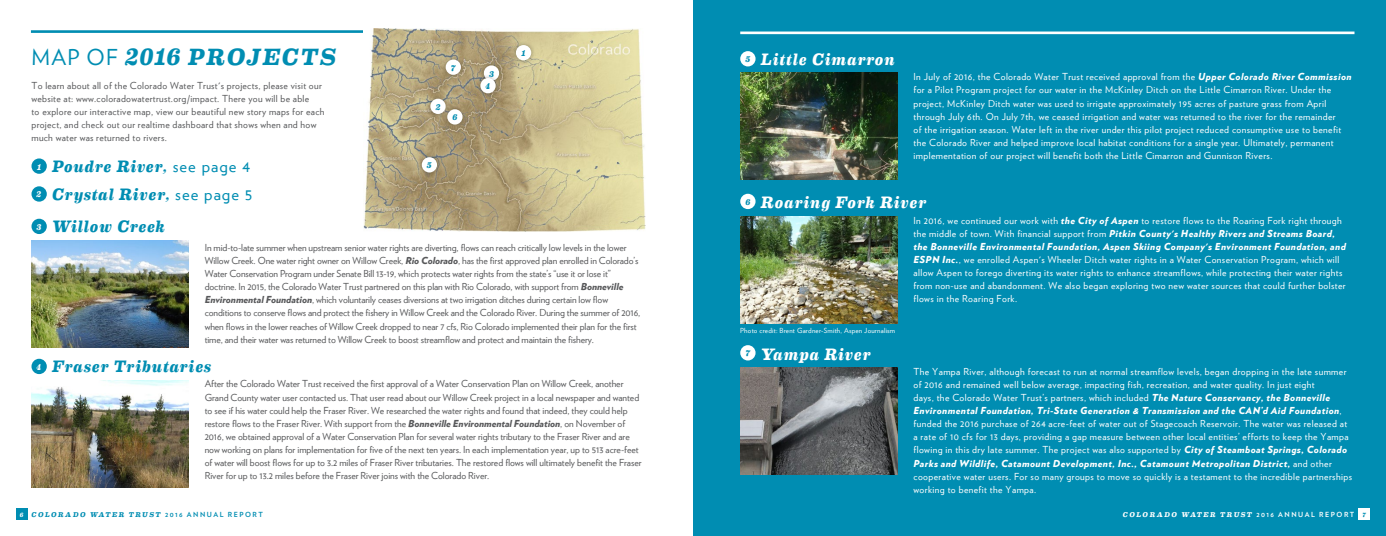
<style>
.page{position:relative;width:1386px;height:536px;background:#fff}
.page>*{position:absolute;margin:0;border:0;box-sizing:border-box;transform-origin:0 0}
.t1{font:italic 700 23.62px "Eames Century Modern";letter-spacing:.065em;color:#008db2}
.t2{font:italic 700 16.62px/27.8px "Eames Century Modern";letter-spacing:.05em;color:#008db2}
.t3{font:italic 700 16.62px "Eames Century Modern";letter-spacing:.05em;color:#fff}
.t4{font:9.62px/13.1px "Verlag";letter-spacing:.04em;color:#fff}
.t5{font:9.62px/13.1px "Verlag";letter-spacing:-.005em;color:#58595b}
.t6{font:9.62px/13.1px "Verlag";letter-spacing:.03em;color:#58595b}
.t7{font:italic 700 8.31px "Eames Century Modern";color:#008db2}
.t8{font:7px "Verlag";letter-spacing:.03em;color:#fff}
.t9{font:italic 700 7px "Eames Century Modern";letter-spacing:.21em;color:#008db2}
.t10{font:italic 700 7px "Eames Century Modern";letter-spacing:.21em;color:#fff}
.s1{font-family:"Verlag";font-weight:400;font-style:normal;font-size:21.88px}
.s2{font-size:8.31px;color:#fff}
.s3{font-family:"Verlag";font-weight:400;font-style:normal}
.s4{font-weight:900;font-style:italic}
.s5{font-size:8.31px;color:#008db2}
.s6{font-size:6.12px;color:#fff}
.s7{font-family:"Verlag";font-style:normal}
.s8{font-size:6.12px;color:#008db2}
</style>
<div class="page">
<div style="left:693px;top:0;width:693px;height:536px;background:#008db2"></div>
<hr style="left:31px;top:30px;width:605px;height:3px;background:#008db2">
<div style="left:740px;top:51px;width:16px;height:15px;background:#fff;border-radius:50%"></div>
<div style="left:740px;top:194px;width:16px;height:15px;background:#fff;border-radius:50%"></div>
<div style="left:740px;top:345px;width:16px;height:15px;background:#fff;border-radius:50%"></div>
<div style="left:32px;top:219px;width:15px;height:15px;background:#008db2;border-radius:50%"></div>
<div style="left:32px;top:158px;width:15px;height:16px;background:#008db2;border-radius:50%"></div>
<div style="left:32px;top:186px;width:15px;height:15px;background:#008db2;border-radius:50%"></div>
<div style="left:32px;top:358px;width:15px;height:16px;background:#008db2;border-radius:50%"></div>
<img style="left:740px;top:73px;width:158px;height:106px">
<img style="left:740px;top:216px;width:158px;height:107px">
<img style="left:740px;top:367px;width:158px;height:107px">
<img style="left:32px;top:240px;width:157px;height:107px">
<img style="left:32px;top:380px;width:157px;height:107px">
<img style="left:364px;top:28px;width:282px;height:204px">
<div style="left:511px;top:40px;width:25px;height:25px;background:#000;opacity:.35"></div>
<div style="left:516px;top:45px;width:15px;height:15px;background:#fff;border-radius:50%"></div>
<div style="left:479px;top:61px;width:25px;height:25px;background:#000;opacity:.35"></div>
<div style="left:484px;top:65px;width:15px;height:16px;background:#fff;border-radius:50%"></div>
<div style="left:426px;top:94px;width:25px;height:25px;background:#000;opacity:.35"></div>
<div style="left:430px;top:99px;width:16px;height:15px;background:#fff;border-radius:50%"></div>
<div style="left:476px;top:73px;width:25px;height:25px;background:#000;opacity:.35"></div>
<div style="left:480px;top:78px;width:16px;height:15px;background:#fff;border-radius:50%"></div>
<div style="left:417px;top:152px;width:25px;height:25px;background:#000;opacity:.35"></div>
<div style="left:422px;top:157px;width:15px;height:15px;background:#fff;border-radius:50%"></div>
<div style="left:443px;top:105px;width:25px;height:24px;background:#000;opacity:.35"></div>
<div style="left:447px;top:109px;width:16px;height:15px;background:#fff;border-radius:50%"></div>
<div style="left:441px;top:55px;width:25px;height:25px;background:#000;opacity:.35"></div>
<div style="left:446px;top:59px;width:15px;height:16px;background:#fff;border-radius:50%"></div>
<hr style="left:740px;top:32px;width:614px;height:2px;background:#fff">
<div style="left:16px;top:508px;width:11px;height:12px;background:#008db2"></div>
<div style="left:1358px;top:508px;width:12px;height:12px;background:#fff"></div>
<h1 class="t1" style="left:32px;top:39px;width:306px"><span class="s1">MAP OF</span> 2016 PROJECTS</h1>
<p class="t6" style="left:32px;top:78px;width:294px">To learn about all of the Colorado Water Trust's projects, please visit our website at: www.coloradowatertrust.org/impact. There you will be able<br>to explore our interactive map, view our beautiful new story maps for each project, and check out our realtime dashboard that shows when and how much water was returned to rivers.</p>
<h2 class="t2" style="left:37px;top:151px;width:217px"><span class="s2">1</span> Poudre River, <span class="s3">see page 4<br></span><span class="s2">2</span> Crystal River, <span class="s3">see page 5</span></h2>
<h2 class="t2" style="left:37px;top:211px;width:130px"><span class="s2">3</span> Willow Creek</h2>
<p class="t7" style="left:451px;top:61px;width:6px">7</p>
<p class="t7" style="left:436px;top:100px;width:6px">2</p>
<p class="t7" style="left:452px;top:111px;width:6px">6</p>
<p class="t7" style="left:427px;top:159px;width:6px">5</p>
<p class="t7" style="left:489px;top:67px;width:6px">3</p>
<p class="t7" style="left:486px;top:80px;width:6px">4</p>
<p class="t7" style="left:522px;top:47px;width:6px">1</p>
<p class="t5" style="left:205px;top:240px;width:437px">In mid-to-late summer when upstream senior water rights are diverting, flows can reach critically low levels in the lower Willow Creek. One water right owner on Willow Creek, <span class="s4">Rio Colorado</span>, has the first approved plan enrolled in Colorado’s Water Conservation Program under Senate Bill 13-19, which protects water rights from the state’s “use it or lose it” doctrine. In 2015, the Colorado Water Trust partnered on this plan with Rio Colorado, with support from <span class="s4">Bonneville Environmental Foundation</span>, which voluntarily ceases diversions at two irrigation ditches during certain low flow conditions to conserve flows and protect the fishery in Willow Creek and the Colorado River. During the summer of 2016, when flows in the lower reaches of Willow Creek dropped to near 7 cfs, Rio Colorado implemented their plan for the first time, and their water was returned to Willow Creek to boost streamflow and protect and maintain the fishery.</p>
<p class="t5" style="left:205px;top:377px;width:438px">After the Colorado Water Trust received the first approval of a Water Conservation Plan on Willow Creek, another Grand County water user contacted us. That user read about our Willow Creek project in a local newspaper and wanted to see if his water could help the Fraser River. We researched the water rights and found that indeed, they could help restore flows to the Fraser River. With support from the <span class="s4">Bonneville Environmental Foundation</span>, on November of 2016, we obtained approval of a Water Conservation Plan for several water rights tributary to the Fraser River and are now working on plans for implementation for five of the next ten years. In each implementation year, up to 513 acre-feet of water will boost flows for up to 3.2 miles of Fraser River tributaries. The restored flows will ultimately benefit the Fraser River for up to 13.2 miles before the Fraser River joins with the Colorado River.</p>
<h2 class="t2" style="left:36px;top:351px;width:176px"><span class="s2">4</span> Fraser Tributaries</h2>
<h2 class="t3" style="left:745px;top:46px;width:151px"><span class="s5">5</span> Little Cimarron</h2>
<p class="t4" style="left:914px;top:70px;width:440px">In July of 2016, the Colorado Water Trust received approval from the <span class="s4">Upper Colorado River Commission </span>for a Pilot Program project for our water in the McKinley Ditch on the Little Cimarron River. Under the project, McKinley Ditch water was used to irrigate approximately 195 acres of pasture grass from April through July 6th. On July 7th, we ceased irrigation and water was returned to the river for the remainder<br>of the irrigation season. Water left in the river under this pilot project reduced consumptive use to benefit the Colorado River and helped improve local habitat conditions for a single year. Ultimately, permanent implementation of our project will benefit both the Little Cimarron and Gunnison Rivers.</p>
<h2 class="t3" style="left:745px;top:190px;width:182px"><sup>6</sup> Roaring Fork River</h2>
<p class="t8" style="left:740px;top:325px;width:156px">Photo credit: Brent Gardner-Smith, Aspen Journalism</p>
<h2 class="t3" style="left:746px;top:341px;width:126px"><sup>7</sup> Yampa River</h2>
<p class="t4" style="left:914px;top:213px;width:434px">In 2016, we continued our work with <span class="s4">the City of Aspen</span> to restore flows to the Roaring Fork right through the middle of town. With financial support from <span class="s4">Pitkin County's Healthy Rivers and Streams Board, the Bonneville Environmental Foundation, Aspen Skiing Company's Environment Foundation, and ESPN Inc.</span>, we enrolled Aspen's Wheeler Ditch water rights in a Water Conservation Program, which will allow Aspen to forego diverting its water rights to enhance streamflows, while protecting their water rights from non-use and abandonment. We also began exploring two new water sources that could further bolster flows in the Roaring Fork.</p>
<p class="t4" style="left:914px;top:364px;width:440px">The Yampa River, although forecast to run at normal streamflow levels, began dropping in the late summer of 2016 and remained well below average, impacting fish, recreation, and water quality. In just eight<br>days, the Colorado Water Trust’s partners, which included <span class="s4">The Nature Conservancy, the Bonneville Environmental Foundation, Tri-State Generation &amp; Transmission and the CAN’d Aid Foundation</span>, funded the 2016 purchase of 264 acre-feet of water out of Stagecoach Reservoir. The water was released at a rate of 10 cfs for 13 days, providing a gap measure between other local entities’ efforts to keep the Yampa flowing in this dry late summer. The project was also supported by <span class="s4">City of Steamboat Springs, Colorado Parks and Wildlife, Catamount Development, Inc., Catamount Metropolitan District,</span> and other cooperative water users. For so many groups to move so quickly is a testament to the incredible partnerships working to benefit the Yampa.</p>
<p class="t9" style="left:20px;top:509px;width:245px"><span class="s6">6</span> COLORADO WATER TRUST <span class="s7">2016 ANNUAL REPORT</span></p>
<p class="t10" style="left:1123px;top:509px;width:245px">COLORADO WATER TRUST <span class="s7">2016 ANNUAL REPORT</span> <span class="s8">7</span></p>
</div>
